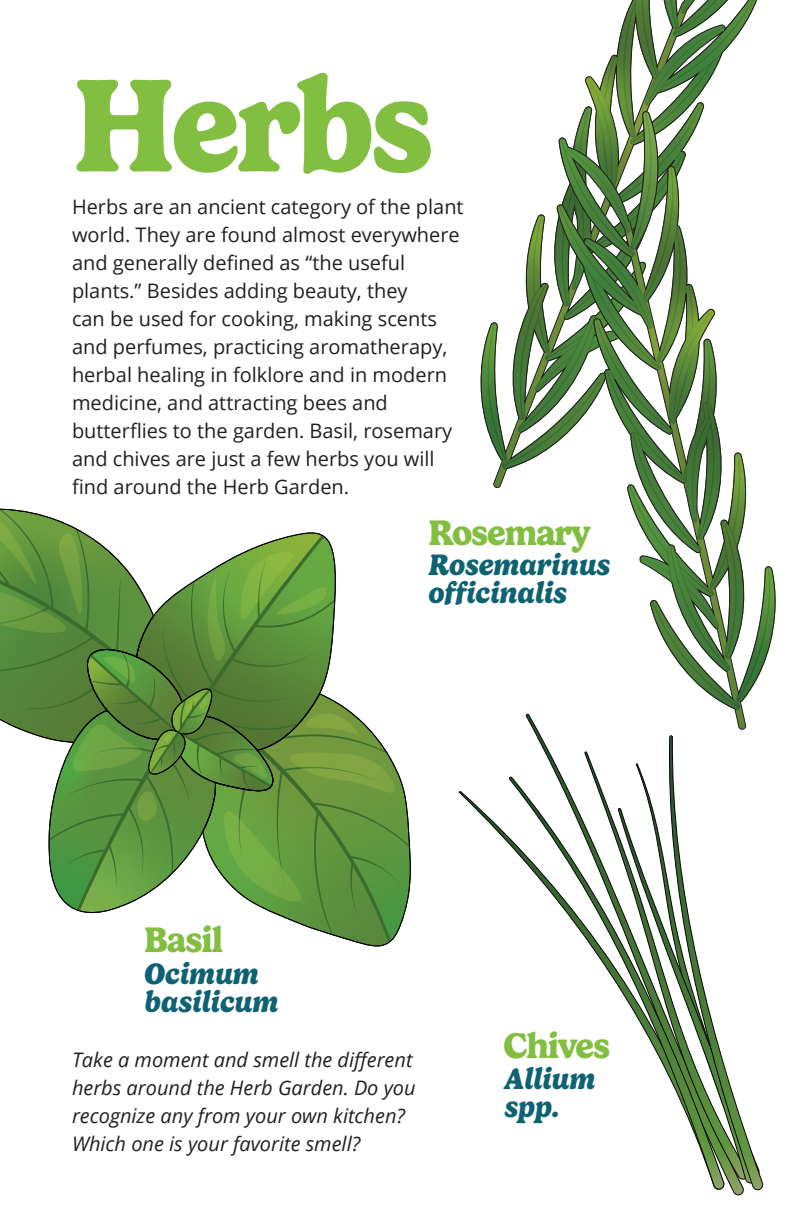
<style>
.page{position:relative;width:792px;height:1224px;background:#fff}
.page>*{position:absolute;margin:0;border:0;box-sizing:border-box;transform-origin:0 0}
.Header_2{font:700 133.8px "Gelica";letter-spacing:-.03em;color:#82be40}
.Header_2-2{font:700 36px "Gelica";letter-spacing:-.03em;color:#82be40}
.SubHead_2{font:italic 700 30px "Gelica";color:#0e6272}
.Body{font:20px/28px "Open Sans";color:#231f20}
.Body-2{font:italic 20px/28px "Open Sans";color:#231f20}
</style>
<div class="page">
<svg style="left:0;top:508px;width:411px;height:439px"></svg>
<svg style="left:480px;top:0;width:277px;height:489px"></svg>
<svg style="left:557px;top:111px;width:219px;height:584px"></svg>
<svg style="left:509px;top:776px;width:144px;height:210px"></svg>
<svg style="left:618px;top:808px;width:48px;height:263px"></svg>
<svg style="left:666px;top:695px;width:97px;height:495px"></svg>
<p class="Header_2" style="left:72px;top:48px;width:363px">Herbs</p>
<p class="Body" style="left:72px;top:192px;width:393px">Herbs are an ancient category of the plant world. They are found almost everywhere and generally defined as “the useful plants.” Besides adding beauty, they<br>can be used for cooking, making scents and perfumes, practicing aromatherapy, herbal healing in folklore and in modern medicine, and attracting bees and butterflies to the garden. Basil, rosemary and chives are just a few herbs you will find around the Herb Garden.</p>
<p class="Header_2-2" style="left:428px;top:512px;width:164px">Rosemary</p>
<p class="SubHead_2" style="left:427px;top:547px;width:183px">Rosemarinus</p>
<p class="SubHead_2" style="left:427px;top:575px;width:140px">officinalis</p>
<p class="Header_2-2" style="left:144px;top:919px;width:81px">Basil</p>
<p class="SubHead_2" style="left:143px;top:956px;width:116px">Ocimum</p>
<p class="SubHead_2" style="left:143px;top:984px;width:136px">basilicum</p>
<p class="Body-2" style="left:72px;top:1045px;width:345px">Take a moment and smell the different herbs around the Herb Garden. Do you recognize any from your own kitchen?<br>Which one is your favorite smell?</p>
<p class="Header_2-2" style="left:504px;top:1024px;width:108px">Chives</p>
<p class="SubHead_2" style="left:504px;top:1062px;width:92px">Allium</p>
<p class="SubHead_2" style="left:504px;top:1090px;width:57px">spp.</p>
</div>
